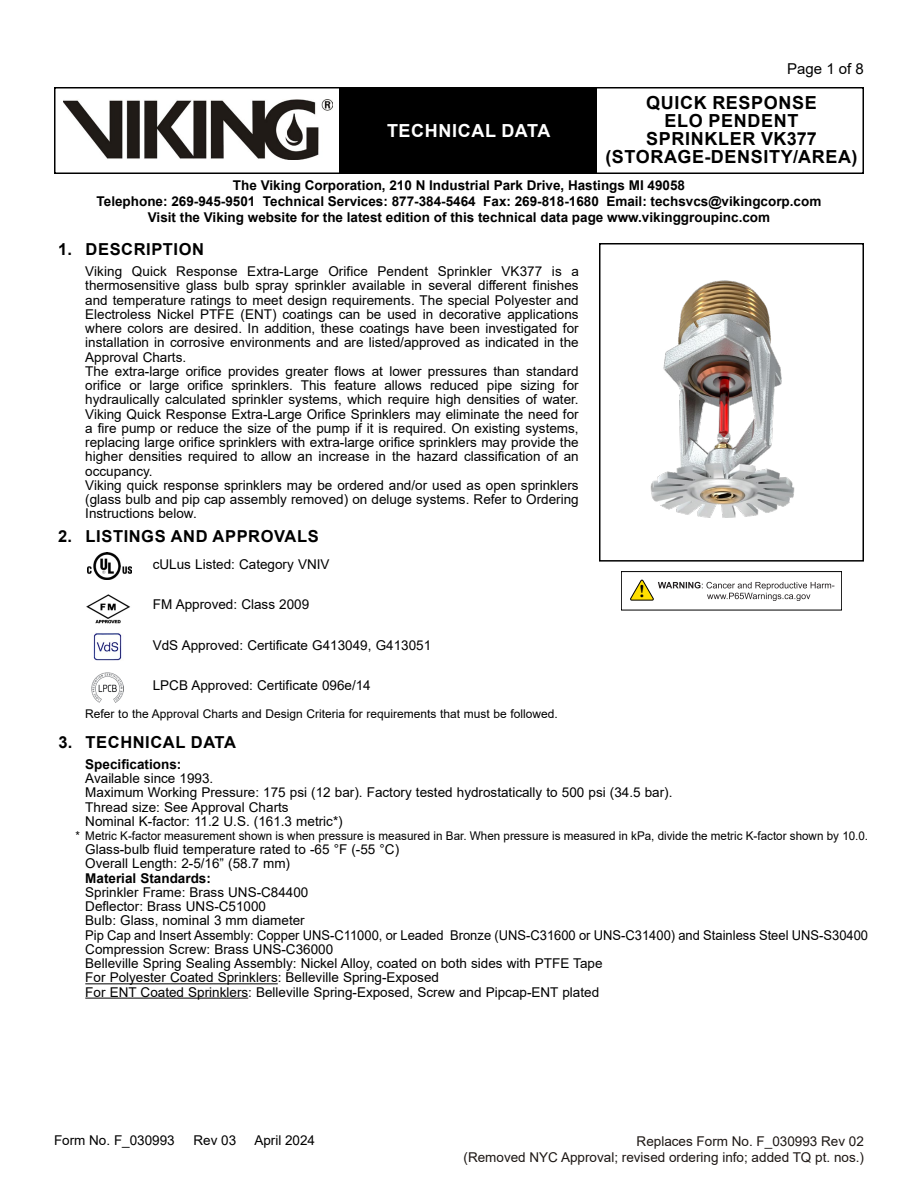
<style>
.page{position:relative;width:918px;height:1188px;background:#fff}
.page>*{position:absolute;margin:0;border:0;box-sizing:border-box;transform-origin:0 0}
.t1{font:700 18px/18px "Arial";letter-spacing:.035em;color:#000;text-align:center}
.t2{font:700 18px "Arial";letter-spacing:.035em;color:#fff}
.t3{font:700 16.5px "Arial";letter-spacing:.035em;color:#000}
.t4{font:15px "Arial";color:#000}
.t5{font:13.5px/14.2px "Arial";color:#000}
.t6{font:700 13.5px/16.2px "Arial";color:#000;text-align:center}
.t7{font:13.5px/16.2px "Arial";color:#1d1714;text-align:right}
.t8{font:12px "Arial";color:#000}
</style>
<div class="page">
<div style="left:54px;top:87px;width:810px;height:87px;border:2px solid #000"></div>
<div style="left:340px;top:88px;width:257px;height:84px;background:#000"></div>
<img style="left:63px;top:99px;width:269px;height:60px">
<hr style="left:85px;top:983px;width:193px;height:1px;background:#000">
<hr style="left:85px;top:998px;width:163px;height:1px;background:#000">
<img style="left:650px;top:280px;width:145px;height:238px">
<div style="left:599px;top:243px;width:265px;height:319px;border:2px solid #000"></div>
<img style="left:88px;top:552px;width:44px;height:27px">
<img style="left:86px;top:594px;width:44px;height:30px">
<img style="left:93px;top:633px;width:29px;height:28px">
<img style="left:92px;top:672px;width:31px;height:31px">
<svg style="left:630px;top:579px;width:204px;height:22px"></svg>
<h1 class="t2" style="left:387px;top:118px;width:165px">TECHNICAL DATA</h1>
<p class="t4" style="left:787px;top:59px;width:78px">Page 1 of 8</p>
<h1 class="t1" style="left:605px;top:93px;width:254px">QUICK RESPONSE<br>ELO PENDENT<br>SPRINKLER VK377 (STORAGE-DENSITY/AREA)</h1>
<p class="t6" style="left:97px;top:177px;width:726px">The Viking Corporation, 210 N Industrial Park Drive, Hastings MI 49058<br>Telephone: 269-945-9501 Technical Services: 877-384-5464 Fax: 269-818-1680 Email: techsvcs@vikingcorp.com<br>Visit the Viking website for the latest edition of this technical data page www.vikinggroupinc.com</p>
<p class="t3" style="left:58px;top:238px;width:147px">1. DESCRIPTION</p>
<p class="t5" style="left:85px;top:264px;width:495px">Viking Quick Response Extra-Large Orifice Pendent Sprinkler VK377 is a thermosensitive glass bulb spray sprinkler available in several different finishes and temperature ratings to meet design requirements. The special Polyester and Electroless Nickel PTFE (ENT) coatings can be used in decorative applications where colors are desired. In addition, these coatings have been investigated for installation in corrosive environments and are listed/approved as indicated in the Approval Charts.<br>The extra-large orifice provides greater flows at lower pressures than standard orifice or large orifice sprinklers. This feature allows reduced pipe sizing for hydraulically calculated sprinkler systems, which require high densities of water.<br>Viking Quick Response Extra-Large Orifice Sprinklers may eliminate the need for a fire pump or reduce the size of the pump if it is required. On existing systems, replacing large orifice sprinklers with extra-large orifice sprinklers may provide the higher densities required to allow an increase in the hazard classification of an occupancy.<br>Viking quick response sprinklers may be ordered and/or used as open sprinklers (glass bulb and pip cap assembly removed) on deluge systems. Refer to Ordering Instructions below.</p>
<p class="t3" style="left:58px;top:524px;width:262px">2. LISTINGS AND APPROVALS</p>
<p class="t5" style="left:153px;top:557px;width:178px">cULus Listed: Category VNIV</p>
<p class="t5" style="left:153px;top:597px;width:158px">FM Approved: Class 2009</p>
<p class="t5" style="left:153px;top:638px;width:280px">VdS Approved: Certificate G413049, G413051</p>
<p class="t5" style="left:153px;top:678px;width:220px">LPCB Approved: Certificate 096e/14</p>
<p class="t8" style="left:85px;top:705px;width:474px">Refer to the Approval Charts and Design Criteria for requirements that must be followed.</p>
<p class="t3" style="left:59px;top:730px;width:179px">3. TECHNICAL DATA</p>
<p class="t6" style="left:85px;top:756px;width:98px">Specifications:</p>
<p class="t5" style="left:85px;top:771px;width:589px">Available since 1993.<br>Maximum Working Pressure: 175 psi (12 bar). Factory tested hydrostatically to 500 psi (34.5 bar).<br>Thread size: See Approval Charts<br>Nominal K-factor: 11.2 U.S. (161.3 metric*)</p>
<p class="t8" style="left:76px;top:827px;width:794px">* Metric K-factor measurement shown is when pressure is measured in Bar. When pressure is measured in kPa, divide the metric K-factor shown by 10.0.</p>
<p class="t5" style="left:85px;top:842px;width:315px">Glass-bulb fluid temperature rated to -65 °F (-55 °C)<br>Overall Length: 2-5/16” (58.7 mm)</p>
<p class="t6" style="left:85px;top:870px;width:127px">Material Standards:</p>
<p class="t5" style="left:85px;top:885px;width:784px">Sprinkler Frame: Brass UNS-C84400<br>Deflector: Brass UNS-C51000<br>Bulb: Glass, nominal 3 mm diameter<br>Pip Cap and Insert Assembly: Copper UNS-C11000, or Leaded Bronze (UNS-C31600 or UNS-C31400) and Stainless Steel UNS-S30400<br>Compression Screw: Brass UNS-C36000<br>Belleville Spring Sealing Assembly: Nickel Alloy, coated on both sides with PTFE Tape<br>For Polyester Coated Sprinklers: Belleville Spring-Exposed<br>For ENT Coated Sprinklers: Belleville Spring-Exposed, Screw and Pipcap-ENT plated</p>
<p class="t5" style="left:54px;top:1133px;width:122px">Form No. F_030993</p>
<p class="t5" style="left:194px;top:1133px;width:44px">Rev 03</p>
<p class="t5" style="left:254px;top:1133px;width:62px">April 2024</p>
<p class="t7" style="left:464px;top:1133px;width:402px">Replaces Form No. F_030993 Rev 02<br>(Removed NYC Approval; revised ordering info; added TQ pt. nos.)</p>
</div>
